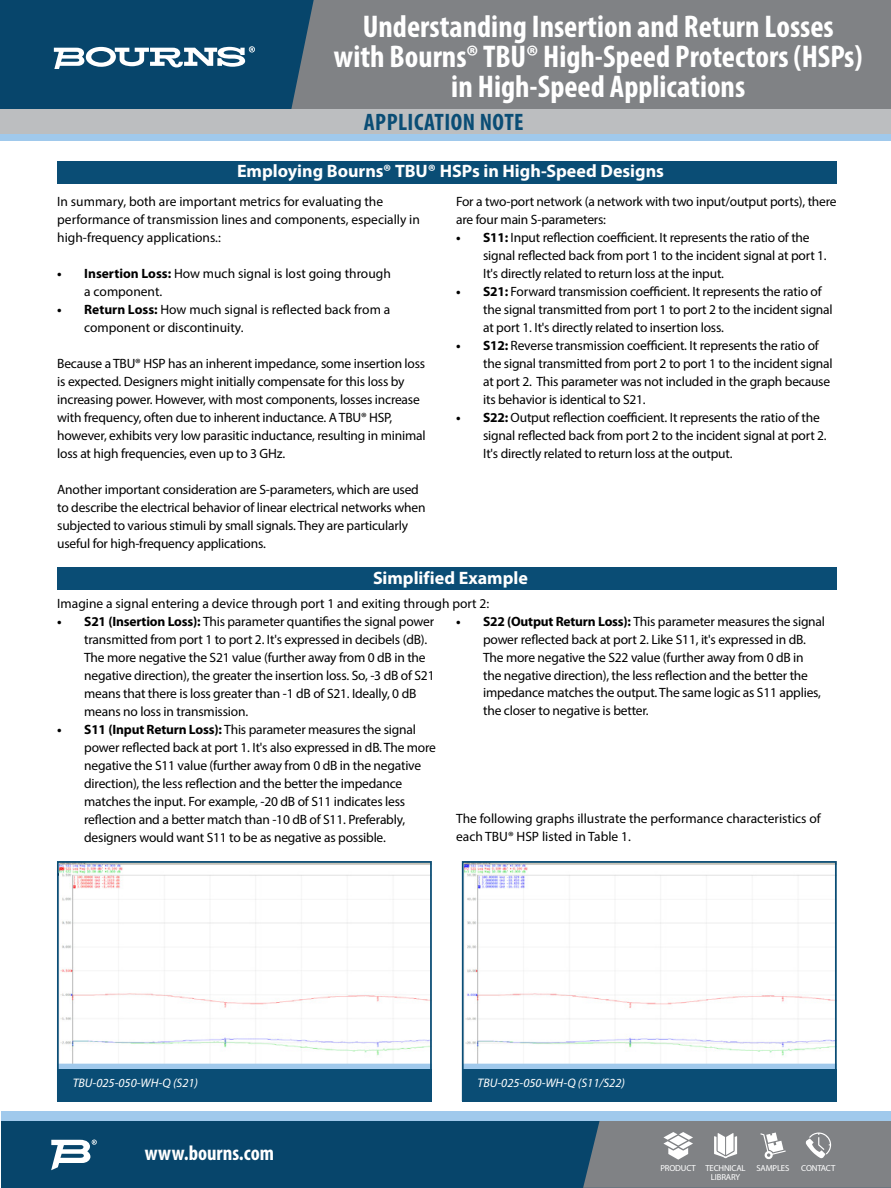
<style>
.page{position:relative;width:891px;height:1188px;background:#fff}
.page>*{position:absolute;margin:0;border:0;box-sizing:border-box;transform-origin:0 0}
.t1{font:700 condensed 31.5px/30px "Myriad Pro";color:#fff;text-align:center}
.t2{font:700 condensed 23.85px "Myriad Pro";letter-spacing:.02em;color:#0a4d75}
.t3{font:700 condensed 21px "Myriad Pro";color:#fff}
.t4{font:700 18px "Myriad Pro";color:#fff}
.t5{font:13.5px/18px "Myriad Pro";letter-spacing:-.015em;color:#000}
.t6{font:italic 12.45px "Myriad Pro";color:#fff}
.t7{font:8.7px/8.4px "Myriad Pro";letter-spacing:-.02em;color:#fff}
.s1{font-weight:700}
</style>
<div class="page">
<div style="left:0;top:132px;width:891px;height:9px;background:#a0c9ec"></div>
<div style="left:0;top:0;width:891px;height:109px;background:#808285"></div>
<svg style="left:0;top:0;width:314px;height:109px;background:#1a5275"></svg>
<div style="left:0;top:109px;width:891px;height:25px;background:#bcbec0"></div>
<div style="left:1px;top:1116px;width:890px;height:72px;background:#07456b"></div>
<div style="left:1px;top:1111px;width:890px;height:9px;background:#a0c9ec"></div>
<svg style="left:51px;top:1140px;width:46px;height:30px"></svg>
<svg style="left:583px;top:1120px;width:308px;height:68px;background:#84888d"></svg>
<div style="left:57px;top:161px;width:780px;height:23px;background:#0a4d75"></div>
<div style="left:57px;top:568px;width:780px;height:22px;background:#0a4d75"></div>
<img style="left:60px;top:864px;width:369px;height:200px">
<img style="left:465px;top:864px;width:369px;height:200px">
<div style="left:57px;top:1069px;width:375px;height:32px;background:#0a4d75"></div>
<div style="left:462px;top:1069px;width:375px;height:32px;background:#0a4d75"></div>
<div style="left:57px;top:1064px;width:375px;height:5px;background:#a0c9ec"></div>
<div style="left:462px;top:1064px;width:375px;height:5px;background:#a0c9ec"></div>
<div style="left:57px;top:861px;width:375px;height:240px;border:2px solid #0a4d75"></div>
<div style="left:462px;top:861px;width:375px;height:240px;border:2px solid #0a4d75"></div>
<h1 class="t1" style="left:334px;top:11px;width:530px">Understanding Insertion and Return Losses with Bourns® TBU® High-Speed Protectors (HSPs) in High-Speed Applications</h1>
<h2 class="t2" style="left:364px;top:107px;width:161px">APPLICATION NOTE</h2>
<h3 class="t4" style="left:237px;top:161px;width:429px">Employing Bourns® TBU® HSPs in High-Speed Designs</h3>
<p class="t5" style="left:57px;top:192px;width:364px">In summary, both are important metrics for evaluating the performance of transmission lines and components, especially in high-frequency applications.:</p>
<p class="t5" style="left:84px;top:264px;width:308px;text-indent:-27px"><span class="s1">• Insertion Loss:</span> How much signal is lost going through a component.</p>
<p class="t5" style="left:84px;top:300px;width:308px;text-indent:-27px"><span class="s1">• Return Loss:</span> How much signal is reflected back from a component or discontinuity.</p>
<p class="t5" style="left:57px;top:354px;width:370px">Because a TBU® HSP has an inherent impedance, some insertion loss is expected. Designers might initially compensate for this loss by increasing power. However, with most components, losses increase with frequency, often due to inherent inductance. A TBU® HSP, however, exhibits very low parasitic inductance, resulting in minimal loss at high frequencies, even up to 3 GHz.</p>
<p class="t5" style="left:57px;top:480px;width:370px">Another important consideration are S-parameters, which are used to describe the electrical behavior of linear electrical networks when subjected to various stimuli by small signals. They are particularly useful for high-frequency applications.</p>
<p class="t5" style="left:456px;top:192px;width:382px">For a two-port network (a network with two input/output ports), there are four main S-parameters:</p>
<p class="t5" style="left:483px;top:228px;width:345px;text-indent:-27px"><span class="s1">• S11:</span> Input reflection coefficient. It represents the ratio of the signal reflected back from port 1 to the incident signal at port 1.<br>It's directly related to return loss at the input.</p>
<p class="t5" style="left:483px;top:282px;width:351px;text-indent:-27px"><span class="s1">• S21:</span> Forward transmission coefficient. It represents the ratio of the signal transmitted from port 1 to port 2 to the incident signal at port 1. It's directly related to insertion loss.</p>
<p class="t5" style="left:483px;top:336px;width:351px;text-indent:-27px"><span class="s1">• S12:</span> Reverse transmission coefficient. It represents the ratio of the signal transmitted from port 2 to port 1 to the incident signal at port 2. This parameter was not included in the graph because its behavior is identical to S21.</p>
<p class="t5" style="left:483px;top:408px;width:345px;text-indent:-27px"><span class="s1">• S22:</span> Output reflection coefficient. It represents the ratio of the signal reflected back from port 2 to the incident signal at port 2.<br>It's directly related to return loss at the output.</p>
<h3 class="t4" style="left:373px;top:567px;width:156px">Simplified Example</h3>
<p class="t5" style="left:57px;top:594px;width:434px">Imagine a signal entering a device through port 1 and exiting through port 2:</p>
<p class="t5" style="left:84px;top:612px;width:352px;text-indent:-27px"><span class="s1">• S21 (Insertion Loss):</span> This parameter quantifies the signal power transmitted from port 1 to port 2. It's expressed in decibels (dB).<br>The more negative the S21 value (further away from 0 dB in the negative direction), the greater the insertion loss. So, -3 dB of S21 means that there is loss greater than -1 dB of S21. Ideally, 0 dB means no loss in transmission.</p>
<p class="t5" style="left:84px;top:720px;width:353px;text-indent:-27px"><span class="s1">• S11 (Input Return Loss):</span> This parameter measures the signal power reflected back at port 1. It's also expressed in dB. The more negative the S11 value (further away from 0 dB in the negative direction), the less reflection and the better the impedance matches the input. For example, -20 dB of S11 indicates less reflection and a better match than -10 dB of S11. Preferably, designers would want S11 to be as negative as possible.</p>
<p class="t5" style="left:57px;top:864px;width:5px">•</p>
<p class="t5" style="left:483px;top:612px;width:343px;text-indent:-27px"><span class="s1">• S22 (Output Return Loss):</span> This parameter measures the signal power reflected back at port 2. Like S11, it's expressed in dB.<br>The more negative the S22 value (further away from 0 dB in the negative direction), the less reflection and the better the impedance matches the output. The same logic as S11 applies, the closer to negative is better.</p>
<p class="t5" style="left:456px;top:810px;width:366px">The following graphs illustrate the performance characteristics of each TBU® HSP listed in Table 1.</p>
<p class="t6" style="left:73px;top:1077px;width:127px">TBU-025-050-WH-Q (S21)</p>
<p class="t6" style="left:478px;top:1077px;width:149px">TBU-025-050-WH-Q (S11/S22)</p>
<h3 class="t3" style="left:145px;top:1140px;width:131px">www.bourns.com</h3>
<p class="t7" style="left:711px;top:1164px;width:36px;text-indent:-51px">PRODUCT TECHNICAL<br>LIBRARY</p>
<p class="t7" style="left:757px;top:1164px;width:34px">SAMPLES</p>
<p class="t7" style="left:801px;top:1164px;width:36px">CONTACT</p>
</div>
